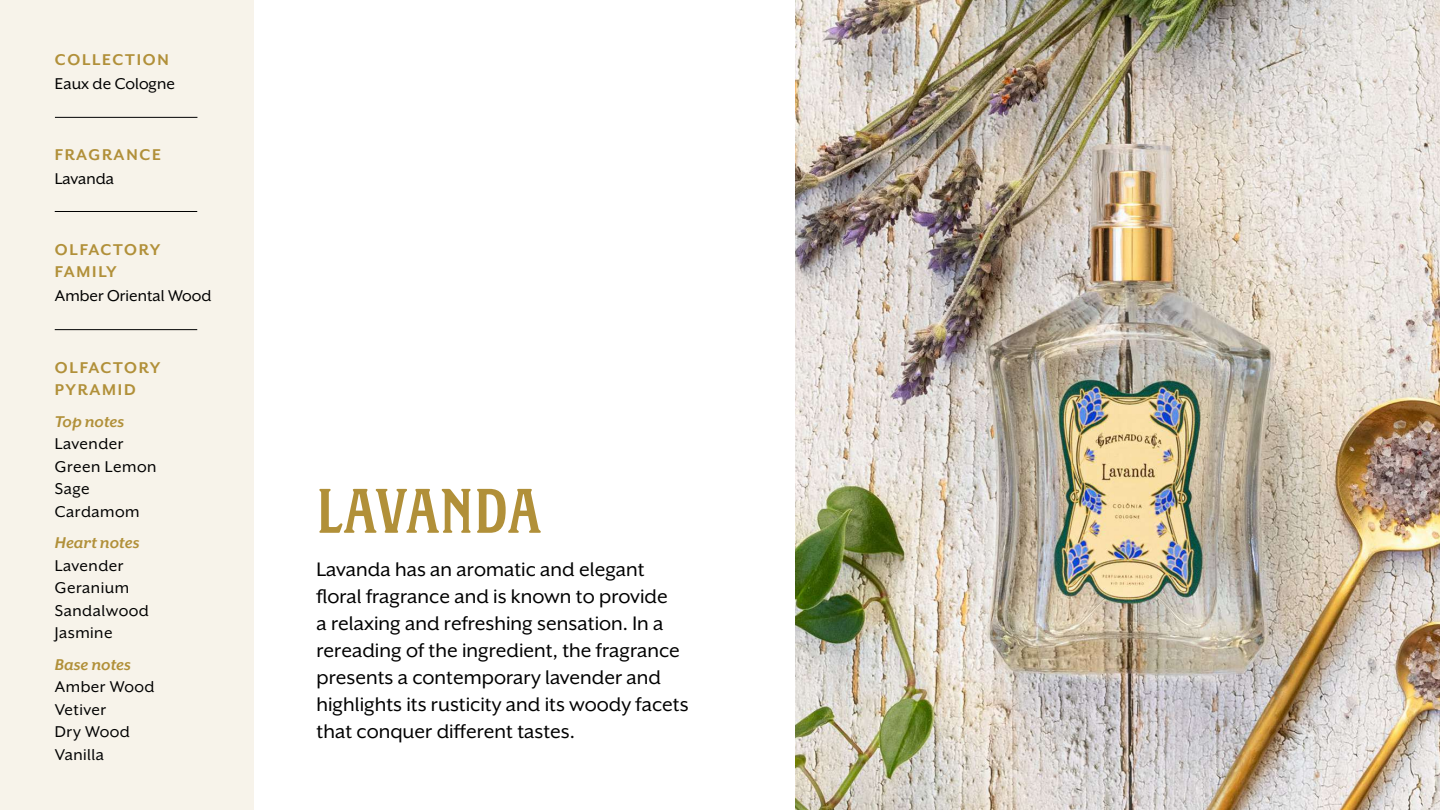
<style>
.page{position:relative;width:1440px;height:810px;background:#fff}
.page>*{position:absolute;margin:0;border:0;box-sizing:border-box;transform-origin:0 0}
.t1{font:72px "Granado Titulos";color:#b19039}
.t2{font:22.5px/27px "Mr Eaves XL San OT";color:#000}
.t3{font:18px/22.5px "Mr Eaves XL San OT";letter-spacing:.025em;color:#000}
.t4{font:700 18px/22.5px "Mr Eaves XL San OT";letter-spacing:.1em;color:#b19039}
.t5{font:18px "Mr Eaves XL San OT";color:#000}
.t6{font:italic 700 18px "Mr Eaves XL San OT";color:#b19039}
</style>
<div class="page">
<div style="left:0;top:0;width:253px;height:809px;background:#f7f3ea"></div>
<img style="left:795px;top:0;width:645px;height:810px">
<hr style="left:55px;top:211px;width:142px;height:1px;background:#000">
<hr style="left:55px;top:329px;width:142px;height:1px;background:#000">
<hr style="left:55px;top:117px;width:142px;height:1px;background:#000">
<p class="t4" style="left:55px;top:48px;width:115px">COLLECTION</p>
<p class="t5" style="left:55px;top:74px;width:122px">Eaux de Cologne</p>
<p class="t4" style="left:55px;top:143px;width:108px">FRAGRANCE</p>
<p class="t5" style="left:55px;top:169px;width:61px">Lavanda</p>
<p class="t4" style="left:55px;top:238px;width:107px">OLFACTORY<br>FAMILY</p>
<p class="t5" style="left:55px;top:286px;width:158px">Amber Oriental Wood</p>
<p class="t4" style="left:55px;top:356px;width:107px">OLFACTORY<br>PYRAMID</p>
<p class="t6" style="left:55px;top:411px;width:71px">Top notes</p>
<p class="t3" style="left:55px;top:432px;width:103px">Lavender<br>Green Lemon<br>Sage<br>Cardamom</p>
<p class="t6" style="left:55px;top:533px;width:86px">Heart notes</p>
<p class="t3" style="left:55px;top:554px;width:95px">Lavender<br>Geranium<br>Sandalwood<br>Jasmine</p>
<p class="t6" style="left:55px;top:654px;width:77px">Base notes</p>
<p class="t3" style="left:55px;top:676px;width:101px">Amber Wood<br>Vetiver<br>Dry Wood<br>Vanilla</p>
<h1 class="t1" style="left:316px;top:474px;width:226px">LAVANDA</h1>
<p class="t2" style="left:316px;top:556px;width:374px">Lavanda has an aromatic and elegant floral fragrance and is known to provide<br>a relaxing and refreshing sensation. In a rereading of the ingredient, the fragrance presents a contemporary lavender and highlights its rusticity and its woody facets that conquer different tastes.</p>
</div>
